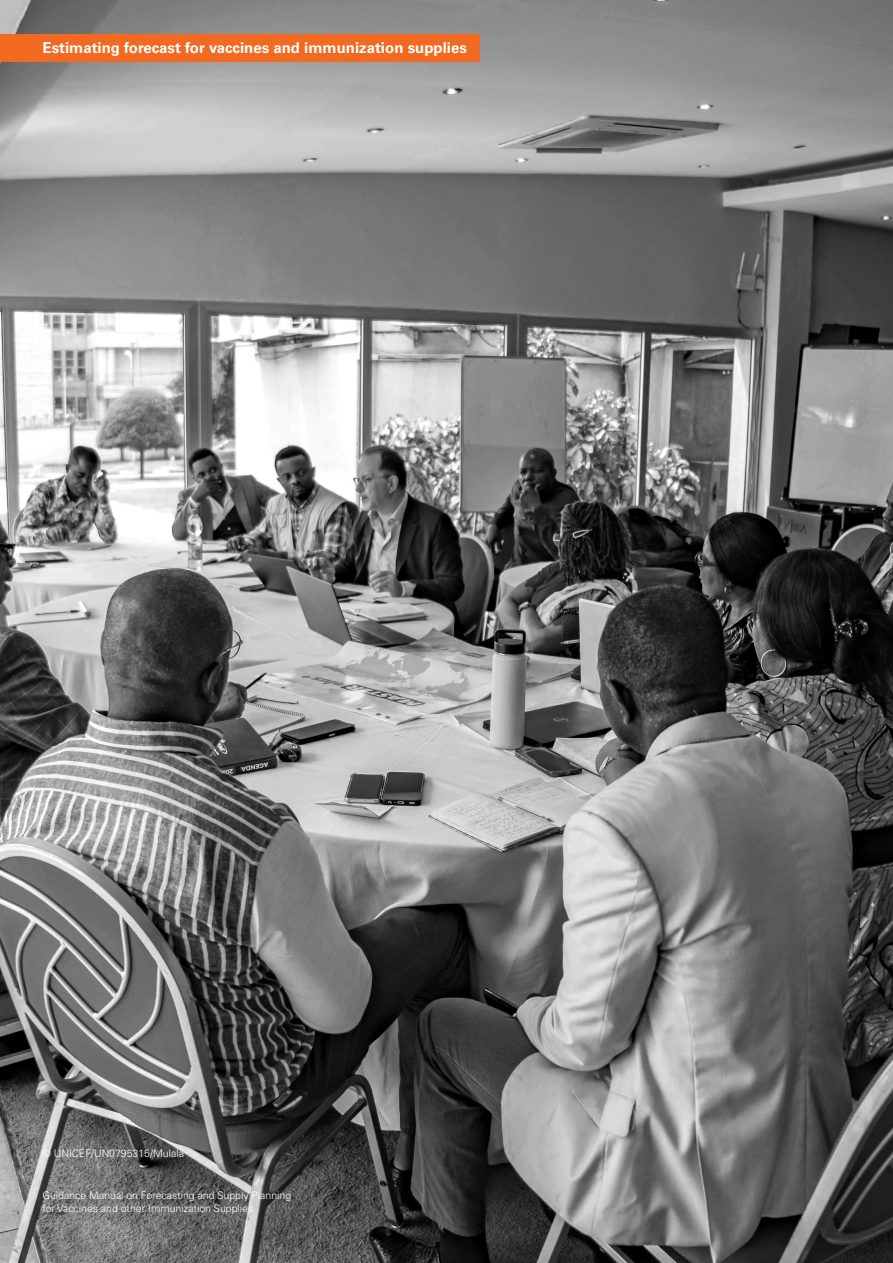
<style>
.page{position:relative;width:893px;height:1263px;background:#fff}
.page>*{position:absolute;margin:0;border:0;box-sizing:border-box;transform-origin:0 0}
.Running_header{font:700 15px "Univers LT Pro 65";color:#fff}
.Folio{font:300 10.5px/12.6px "Univers LT Pro 45";color:#fff}
.Img_Credits{font:10.5px "Univers LT 45 Lt";color:#fff}
</style>
<div class="page">
<img style="left:0;top:0;width:893px;height:1263px">
<div style="left:0;top:34px;width:480px;height:28px;background:#f26a21"></div>
<p class="Running_header" style="left:43px;top:39px;width:426px">Estimating forecast for vaccines and immunization supplies</p>
<p class="Img_Credits" style="left:43px;top:1146px;width:143px">© UNICEF/UN0795315/Mulala</p>
<p class="Folio" style="left:43px;top:1189px;width:250px">Guidance Manual on Forecasting and Supply Planning for Vaccines and other Immunization Supplies</p>
</div>
